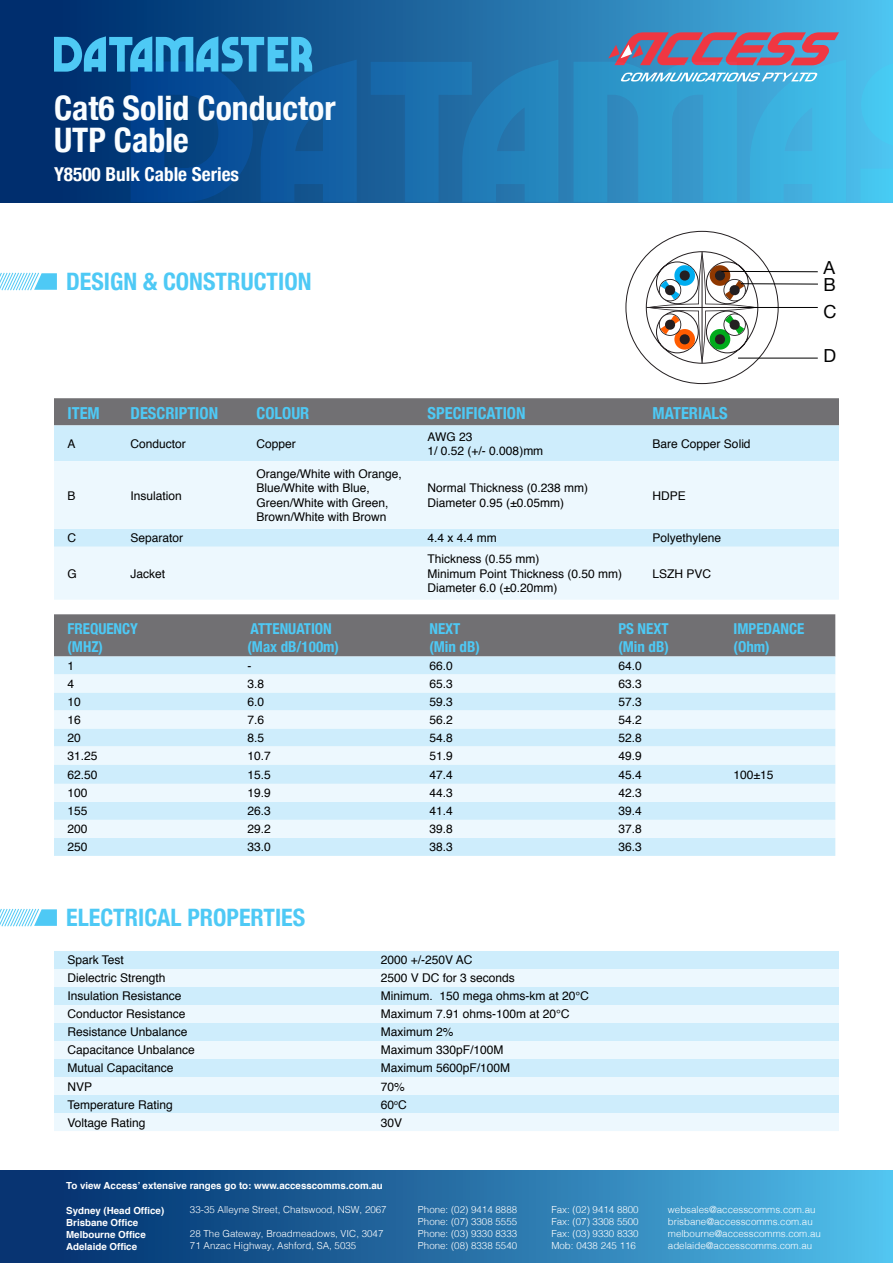
<style>
.page{position:relative;width:893px;height:1263px;background:#fff}
.page>*{position:absolute;margin:0;border:0;box-sizing:border-box;transform-origin:0 0}
.t1{font:700 condensed 33.75px/32.4px "Helvetica Neue";color:#fafdff}
.t2{font:700 condensed 24px "Helvetica Neue";color:#4ec9f5}
.t3{font:700 condensed 19.2px "Helvetica Neue";color:#fff}
.t4{font:18px/16.2px "Helvetica Neue";color:#000}
.t5{font:700 condensed 16.5px "Helvetica Neue";color:#4ec9f5}
.t6{font:700 condensed 15px/18px "Helvetica Neue";color:#4ec9f5}
.t7{font:12px/14.4px "Helvetica";color:#000}
.t8{font:300 9.75px/12px "Helvetica";color:#fff}
.t9{font:700 9.75px/12px "Helvetica";color:#fff}
</style>
<div class="page">
<div style="left:0;top:1170px;width:893px;height:93px;background:linear-gradient(to right,#002766,#50bce9)"></div>
<div style="left:0;top:0;width:892px;height:202px;background:linear-gradient(to right,#002162,#4bbae8)"></div>
<svg style="left:573px;top:32px;width:273px;height:170px;background:#4a99c5"></svg>
<svg style="left:860px;top:62px;width:33px;height:140px;background:#48c5ef"></svg>
<svg style="left:371px;top:60px;width:187px;height:142px;background:#1f74ae"></svg>
<svg style="left:54px;top:36px;width:303px;height:166px;background:#105696"></svg>
<svg style="left:0;top:272px;width:57px;height:19px"></svg>
<div style="left:54px;top:398px;width:785px;height:27px;background:#717073"></div>
<div style="left:54px;top:425px;width:785px;height:36px;background:#ceedfc"></div>
<svg style="left:54px;top:461px;width:785px;height:139px;background:#e9f6fd"></svg>
<svg style="left:0;top:908px;width:57px;height:19px"></svg>
<div style="left:54px;top:951px;width:785px;height:18px;background:#ceedfc"></div>
<svg style="left:54px;top:969px;width:785px;height:162px;background:#dff3fd"></svg>
<div style="left:54px;top:614px;width:781px;height:42px;background:#717073"></div>
<div style="left:54px;top:656px;width:781px;height:200px;background:#ceedfc"></div>
<svg style="left:54px;top:674px;width:781px;height:164px;background:#dff3fd"></svg>
<svg style="left:625px;top:231px;width:154px;height:153px"></svg>
<hr style="left:738px;top:307px;width:80px;height:1px;background:#000">
<hr style="left:738px;top:358px;width:80px;height:1px;background:#000">
<hr style="left:721px;top:271px;width:97px;height:1px;background:#000">
<hr style="left:741px;top:283px;width:77px;height:1px;background:#000">
<h1 class="t1" style="left:54px;top:89px;width:283px">Cat6 Solid Conductor<br>UTP Cable</h1>
<h3 class="t3" style="left:54px;top:158px;width:187px">Y8500 Bulk Cable Series</h3>
<h2 class="t2" style="left:66px;top:262px;width:247px">DESIGN &amp; CONSTRUCTION</h2>
<h3 class="t5" style="left:68px;top:399px;width:34px">ITEM</h3>
<h3 class="t5" style="left:131px;top:399px;width:89px">DESCRIPTION</h3>
<h3 class="t5" style="left:257px;top:399px;width:54px">COLOUR</h3>
<h3 class="t5" style="left:428px;top:399px;width:100px">SPECIFICATION</h3>
<h3 class="t5" style="left:653px;top:399px;width:77px">MATERIALS</h3>
<p class="t7" style="left:68px;top:437px;width:10px">A</p>
<p class="t7" style="left:131px;top:437px;width:57px">Conductor</p>
<p class="t7" style="left:257px;top:437px;width:41px">Copper</p>
<p class="t7" style="left:428px;top:430px;width:117px">AWG 23<br>1/ 0.52 (+/- 0.008)mm</p>
<p class="t7" style="left:653px;top:437px;width:100px">Bare Copper Solid</p>
<p class="t7" style="left:68px;top:488px;width:10px">B</p>
<p class="t7" style="left:131px;top:488px;width:53px">Insulation</p>
<p class="t7" style="left:257px;top:467px;width:147px">Orange/White with Orange,<br>Blue/White with Blue,<br>Green/White with Green,<br>Brown/White with Brown</p>
<p class="t7" style="left:428px;top:481px;width:162px">Normal Thickness (0.238 mm)<br>Diameter 0.95 (±0.05mm)</p>
<p class="t7" style="left:653px;top:488px;width:35px">HDPE</p>
<p class="t7" style="left:68px;top:531px;width:10px">C</p>
<p class="t7" style="left:131px;top:531px;width:54px">Separator</p>
<p class="t7" style="left:428px;top:531px;width:71px">4.4 x 4.4 mm</p>
<p class="t7" style="left:653px;top:531px;width:70px">Polyethylene</p>
<p class="t7" style="left:68px;top:567px;width:11px">G</p>
<p class="t7" style="left:131px;top:567px;width:36px">Jacket</p>
<p class="t7" style="left:428px;top:552px;width:196px">Thickness (0.55 mm)<br>Minimum Point Thickness (0.50 mm)<br>Diameter 6.0 (±0.20mm)</p>
<p class="t7" style="left:653px;top:567px;width:60px">LSZH PVC</p>
<p class="t6" style="left:68px;top:618px;width:72px">FREQUENCY (MHZ)</p>
<p class="t6" style="left:248px;top:618px;width:93px">ATTENUATION (Max dB/100m)</p>
<p class="t6" style="left:429px;top:618px;width:52px">NEXT (Min dB)</p>
<p class="t6" style="left:618px;top:618px;width:52px">PS NEXT (Min dB)</p>
<p class="t6" style="left:734px;top:618px;width:72px">IMPEDANCE (Ohm)</p>
<p class="t7" style="left:68px;top:659px;width:8px">1</p>
<p class="t7" style="left:248px;top:659px;width:5px">-</p>
<p class="t7" style="left:429px;top:659px;width:25px">66.0</p>
<p class="t7" style="left:618px;top:659px;width:25px">64.0</p>
<p class="t7" style="left:68px;top:677px;width:8px">4</p>
<p class="t7" style="left:248px;top:677px;width:18px">3.8</p>
<p class="t7" style="left:429px;top:677px;width:25px">65.3</p>
<p class="t7" style="left:618px;top:677px;width:25px">63.3</p>
<p class="t7" style="left:68px;top:695px;width:15px">10</p>
<p class="t7" style="left:248px;top:695px;width:18px">6.0</p>
<p class="t7" style="left:429px;top:695px;width:25px">59.3</p>
<p class="t7" style="left:618px;top:695px;width:25px">57.3</p>
<p class="t7" style="left:68px;top:713px;width:15px">16</p>
<p class="t7" style="left:248px;top:713px;width:18px">7.6</p>
<p class="t7" style="left:429px;top:713px;width:25px">56.2</p>
<p class="t7" style="left:618px;top:713px;width:25px">54.2</p>
<p class="t7" style="left:68px;top:731px;width:15px">20</p>
<p class="t7" style="left:248px;top:731px;width:18px">8.5</p>
<p class="t7" style="left:429px;top:731px;width:25px">54.8</p>
<p class="t7" style="left:618px;top:731px;width:25px">52.8</p>
<p class="t7" style="left:68px;top:749px;width:32px">31.25</p>
<p class="t7" style="left:248px;top:749px;width:25px">10.7</p>
<p class="t7" style="left:429px;top:749px;width:25px">51.9</p>
<p class="t7" style="left:618px;top:749px;width:25px">49.9</p>
<p class="t7" style="left:68px;top:768px;width:32px">62.50</p>
<p class="t7" style="left:248px;top:768px;width:25px">15.5</p>
<p class="t7" style="left:429px;top:768px;width:25px">47.4</p>
<p class="t7" style="left:618px;top:768px;width:25px">45.4</p>
<p class="t7" style="left:734px;top:768px;width:41px">100±15</p>
<p class="t7" style="left:67px;top:786px;width:22px">100</p>
<p class="t7" style="left:247px;top:786px;width:25px">19.9</p>
<p class="t7" style="left:429px;top:786px;width:25px">44.3</p>
<p class="t7" style="left:618px;top:786px;width:25px">42.3</p>
<p class="t7" style="left:67px;top:804px;width:22px">155</p>
<p class="t7" style="left:247px;top:804px;width:25px">26.3</p>
<p class="t7" style="left:429px;top:804px;width:25px">41.4</p>
<p class="t7" style="left:618px;top:804px;width:25px">39.4</p>
<p class="t7" style="left:67px;top:822px;width:22px">200</p>
<p class="t7" style="left:247px;top:822px;width:25px">29.2</p>
<p class="t7" style="left:429px;top:822px;width:25px">39.8</p>
<p class="t7" style="left:618px;top:822px;width:25px">37.8</p>
<p class="t7" style="left:67px;top:840px;width:22px">250</p>
<p class="t7" style="left:247px;top:840px;width:25px">33.0</p>
<p class="t7" style="left:429px;top:840px;width:25px">38.3</p>
<p class="t7" style="left:618px;top:840px;width:25px">36.3</p>
<h3 class="t4" style="left:823px;top:261px;width:14px">A<br>B</h3>
<h3 class="t4" style="left:823px;top:305px;width:14px">C</h3>
<h3 class="t4" style="left:823px;top:349px;width:14px">D</h3>
<h2 class="t2" style="left:66px;top:898px;width:241px">ELECTRICAL PROPERTIES</h2>
<p class="t7" style="left:68px;top:953px;width:58px">Spark Test</p>
<p class="t7" style="left:381px;top:953px;width:93px">2000 +/-250V AC</p>
<p class="t7" style="left:68px;top:971px;width:100px">Dielectric Strength</p>
<p class="t7" style="left:381px;top:971px;width:136px">2500 V DC for 3 seconds</p>
<p class="t7" style="left:68px;top:989px;width:116px">Insulation Resistance</p>
<p class="t7" style="left:381px;top:989px;width:210px">Minimum. 150 mega ohms-km at 20℃</p>
<p class="t7" style="left:68px;top:1007px;width:120px">Conductor Resistance</p>
<p class="t7" style="left:381px;top:1007px;width:190px">Maximum 7.91 ohms-100m at 20℃</p>
<p class="t7" style="left:68px;top:1025px;width:122px">Resistance Unbalance</p>
<p class="t7" style="left:381px;top:1025px;width:74px">Maximum 2%</p>
<p class="t7" style="left:68px;top:1043px;width:129px">Capacitance Unbalance</p>
<p class="t7" style="left:381px;top:1043px;width:124px">Maximum 330pF/100M</p>
<p class="t7" style="left:68px;top:1061px;width:108px">Mutual Capacitance</p>
<p class="t7" style="left:381px;top:1061px;width:131px">Maximum 5600pF/100M</p>
<p class="t7" style="left:68px;top:1079px;width:26px">NVP</p>
<p class="t7" style="left:381px;top:1079px;width:26px">70%</p>
<p class="t7" style="left:68px;top:1097px;width:107px">Temperature Rating</p>
<p class="t7" style="left:381px;top:1097px;width:27px">60<sup>o</sup>C</p>
<p class="t7" style="left:68px;top:1115px;width:80px">Voltage Rating</p>
<p class="t7" style="left:381px;top:1115px;width:23px">30V</p>
<p class="t9" style="left:66px;top:1180px;width:318px">To view Access’ extensive ranges go to: www.accesscomms.com.au</p>
<p class="t9" style="left:66px;top:1204px;width:100px">Sydney (Head Office)<br>Brisbane Office<br>Melbourne Office<br>Adelaide Office</p>
<p class="t8" style="left:190px;top:1203px;width:198px">33-35 Alleyne Street, Chatswood, NSW, 2067</p>
<p class="t8" style="left:190px;top:1227px;width:195px">28 The Gateway, Broadmeadows, VIC, 3047<br>71 Anzac Highway, Ashford, SA, 5035</p>
<p class="t8" style="left:418px;top:1203px;width:101px;text-align:justify">Phone: (02) 9414 8888<br>Phone: (07) 3308 5555<br>Phone: (03) 9330 8333<br>Phone: (08) 8338 5540</p>
<p class="t8" style="left:551px;top:1203px;width:89px;text-align:justify">Fax: (02) 9414 8800<br>Fax: (07) 3308 5500<br>Fax: (03) 9330 8330<br>Mob: 0438 245 116</p>
<p class="t8" style="left:668px;top:1203px;width:155px">websales@accesscomms.com.au brisbane@accesscomms.com.au melbourne@accesscomms.com.au adelaide@accesscomms.com.au</p>
</div>
